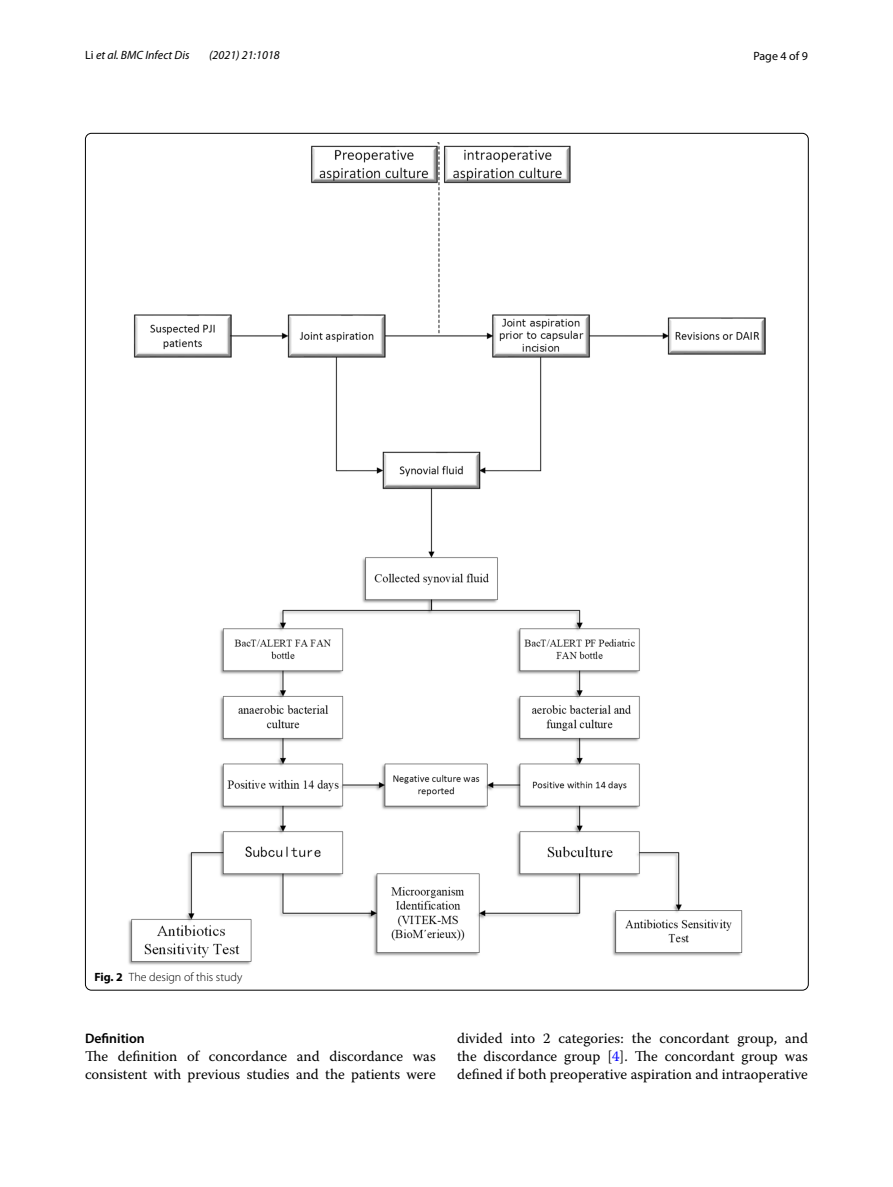
<style>
.page{position:relative;width:893px;height:1187px;background:#fff}
.page>*{position:absolute;margin:0;border:0;box-sizing:border-box;transform-origin:0 0}
.t1{font:14.7px/18px "Warnock Pro";color:#000}
.t2{font:600 13.8px "Myriad Pro";color:#000}
.t3{font:italic 12px "Myriad Pro";color:#000}
.t4{font:300 12px "Myriad Pro";color:#000}
.t5{font:12px "Myriad Pro";color:#000}
.s1{font-style:normal}
.s2{font-weight:700}
.s3{color:#00f}
</style>
<div class="page">
<img style="left:128px;top:142px;width:638px;height:823px">
<p class="t3" style="left:85px;top:48px;width:106px"><span class="s1">Li</span> et al. BMC Infect Dis</p>
<p class="t3" style="left:209px;top:48px;width:72px">(2021) 21:1018</p>
<p class="t5" style="left:753px;top:48px;width:56px">Page 4 of 9</p>
<p class="t4" style="left:94px;top:969px;width:149px"><span class="s2">Fig. 2</span> The design of this study</p>
<p class="t2" style="left:85px;top:1029px;width:61px">Definition</p>
<p class="t1" style="left:85px;top:1046px;width:352px">The definition of concordance and discordance was consistent with previous studies and the patients were</p>
<p class="t1" style="left:457px;top:1029px;width:352px;text-align:justify">divided into 2 categories: the concordant group, and the discordance group [<span class="s3">4</span>]. The concordant group was defined if both preoperative aspiration and intraoperative</p>
</div>
